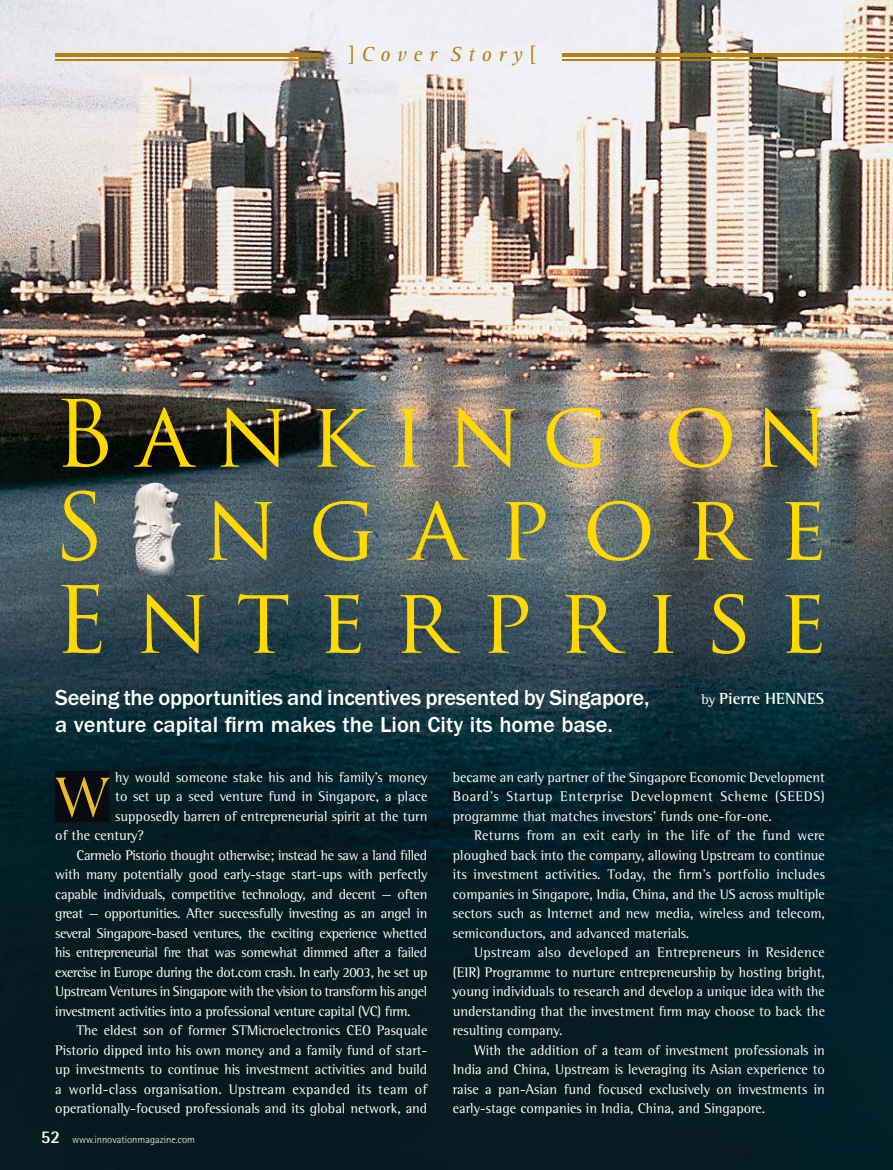
<style>
.page{position:relative;width:893px;height:1170px;background:#fff}
.page>*{position:absolute;margin:0;border:0;box-sizing:border-box;transform-origin:0 0}
.t1{font:90px/93px "Trajan Pro";letter-spacing:.295em;color:#ffd900;text-align:justify}
.t2{font:60px "Americana Std";color:#ecb830;scale:.9 1}
.t3{font:500 22.5px "ITC Franklin Gothic Std";letter-spacing:-.015em;color:#fff}
.t4{font:italic 21px "Rotis Serif";color:#b08112}
.t5{font:700 16.5px "Rotis Semi Serif";color:#fff}
.t6{font:14.25px/19.5px "Rotis Semi Serif";color:#fff;text-align:justify}
.t7{font:14.25px "Rotis Semi Serif";letter-spacing:-.025em;color:#fff}
.t8{font:14.25px "Rotis Semi Serif";letter-spacing:-.02em;color:#fff}
.t9{font:14.25px "Rotis Semi Serif";letter-spacing:.02em;color:#fff}
.t10{font:300 10.5px "Rotis Semi Sans";color:#fff}
.s1{font-style:normal}
.s2{font-weight:400;font-size:14.25px}
.s3{font-weight:700;font-size:18px}
</style>
<div class="page">
<img style="left:0;top:0;width:893px;height:1169px">
<hr style="left:562px;top:53px;width:331px;height:3px;background:#b08112">
<hr style="left:562px;top:59px;width:331px;height:2px;background:#b08112">
<hr style="left:56px;top:53px;width:265px;height:3px;background:#b08112">
<hr style="left:55px;top:59px;width:266px;height:2px;background:#b08112">
<img style="left:131px;top:478px;width:52px;height:97px">
<div style="left:56px;top:771px;width:53px;height:50px;background:#080c11"></div>
<h3 class="t4" style="left:349px;top:46px;width:188px"><span class="s1">]</span> C o v e r S t o r y <span class="s1">[</span></h3>
<h1 class="t1" style="left:53px;top:389px;width:776px">Banking on S ngapore Enterprise</h1>
<h3 class="t3" style="left:55px;top:688px;width:596px">Seeing the opportunities and incentives presented by Singapore,</h3>
<p class="t5" style="left:702px;top:692px;width:124px"><span class="s2">by</span> Pierre HENNES</p>
<h3 class="t3" style="left:55px;top:715px;width:559px">a venture capital firm makes the Lion City its home base.</h3>
<p class="t6" style="left:115px;top:768px;width:314px">hy would someone stake his and his family’s money</p>
<p class="t6" style="left:115px;top:788px;width:314px">to set up a seed venture fund in Singapore, a place</p>
<p class="t6" style="left:115px;top:807px;width:314px">supposedly barren of entrepreneurial spirit at the turn</p>
<p class="t6" style="left:55px;top:827px;width:90px">of the century?</p>
<p class="t7" style="left:77px;top:849px;width:352px">Carmelo Pistorio thought otherwise; instead he saw a land filled</p>
<p class="t6" style="left:55px;top:866px;width:374px">with many potentially good early-stage start-ups with perfectly</p>
<p class="t8" style="left:55px;top:888px;width:374px">capable individuals, competitive technology, and decent — often</p>
<p class="t7" style="left:55px;top:908px;width:374px">great — opportunities. After successfully investing as an angel in</p>
<p class="t7" style="left:55px;top:927px;width:374px">several Singapore-based ventures, the exciting experience whetted</p>
<p class="t7" style="left:55px;top:947px;width:374px">his entrepreneurial fire that was somewhat dimmed after a failed</p>
<p class="t7" style="left:55px;top:966px;width:374px">exercise in Europe during the dot.com crash. In early 2003, he set up</p>
<p class="t7" style="left:55px;top:986px;width:374px">Upstream Ventures in Singapore with the vision to transform his angel</p>
<p class="t7" style="left:55px;top:1005px;width:357px">investment activities into a professional venture capital (VC) firm.</p>
<p class="t6" style="left:77px;top:1022px;width:352px">The eldest son of former STMicroelectronics CEO Pasquale</p>
<p class="t6" style="left:55px;top:1041px;width:374px">Pistorio dipped into his own money and a family fund of start-</p>
<p class="t6" style="left:55px;top:1061px;width:374px">up investments to continue his investment activities and build</p>
<p class="t9" style="left:55px;top:1083px;width:374px">a world-class organisation. Upstream expanded its team of</p>
<p class="t6" style="left:55px;top:1100px;width:374px">operationally-focused professionals and its global network, and</p>
<h2 class="t2" style="left:55px;top:773px;width:61px">W</h2>
<p class="t10" style="left:41px;top:1135px;width:156px"><span class="s3">52</span> www.innovationmagazine.com</p>
<p class="t6" style="left:453px;top:768px;width:374px">became an early partner of the Singapore Economic Development Board’s Startup Enterprise Development Scheme (SEEDS) programme that matches investors’ funds one-for-one.</p>
<p class="t6" style="left:453px;top:827px;width:374px;text-indent:21px">Returns from an exit early in the life of the fund were ploughed back into the company, allowing Upstream to continue its investment activities. Today, the firm’s portfolio includes companies in Singapore, India, China, and the US across multiple sectors such as Internet and new media, wireless and telecom, semiconductors, and advanced materials.</p>
<p class="t6" style="left:453px;top:944px;width:374px;text-indent:21px">Upstream also developed an Entrepreneurs in Residence (EIR) Programme to nurture entrepreneurship by hosting bright, young individuals to research and develop a unique idea with the understanding that the investment firm may choose to back the resulting company.</p>
<p class="t6" style="left:453px;top:1041px;width:374px;text-indent:21px">With the addition of a team of investment professionals in India and China, Upstream is leveraging its Asian experience to raise a pan-Asian fund focused exclusively on investments in early-stage companies in India, China, and Singapore.</p>
</div>
